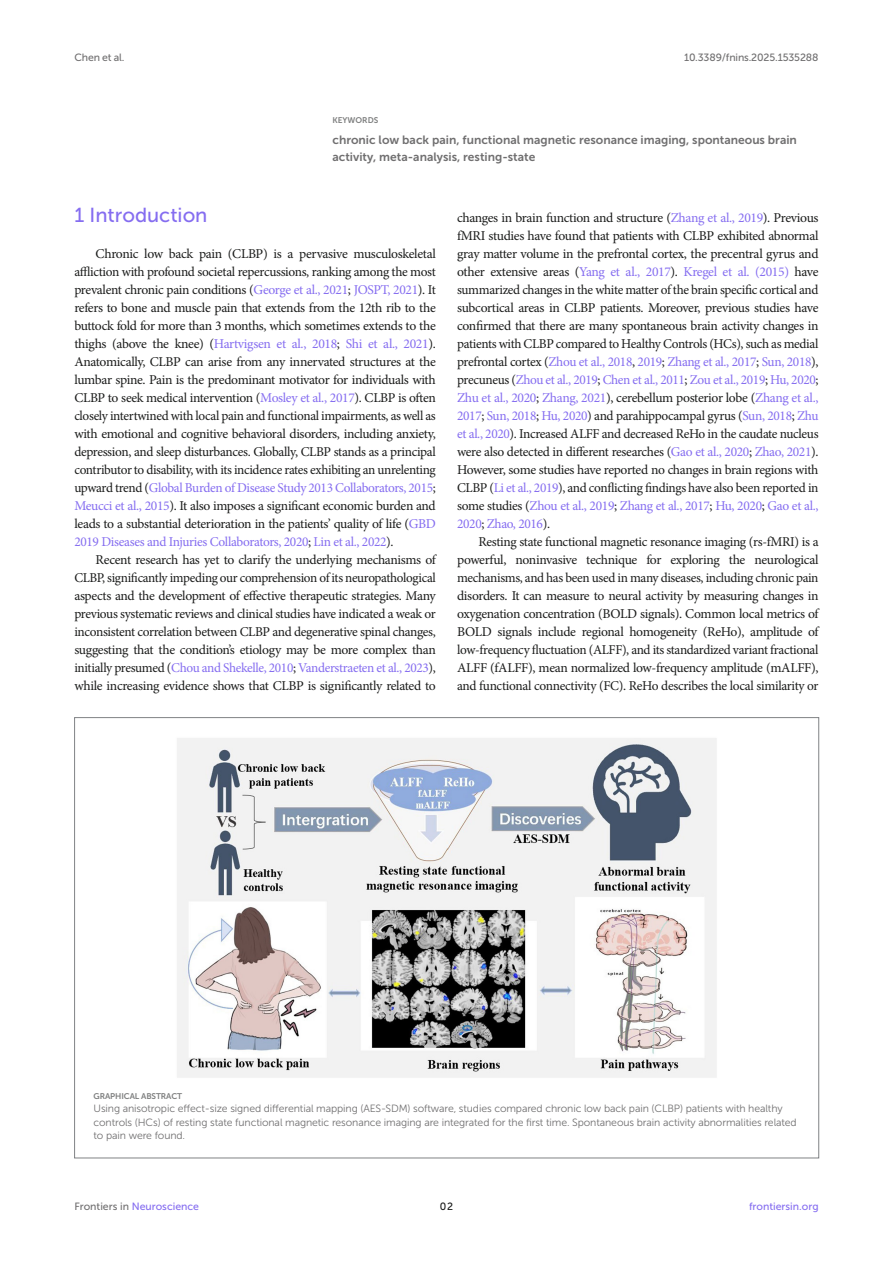
<style>
.page{position:relative;width:893px;height:1263px;background:#fff}
.page>*{position:absolute;margin:0;border:0;box-sizing:border-box;transform-origin:0 0}
.HEAD_1_BKW{font:20.25px "Museo Sans 500";color:#856df0}
.TEXT{font:13.5px/18px "Minion Pro";letter-spacing:-.025em;color:#1b1c1b;text-align:justify}
.INTRO_TEXT{font:13.5px/18px "Minion Pro";letter-spacing:-.025em;color:#1b1c1b;text-align:justify}
.KEYWORD{font:12px/16.5px "Museo Sans 700";color:#706f70}
.FIG_LEG{font:10.5px/13.5px "Museo Sans 300";letter-spacing:-.01em;color:#706f70}
.t1{font:10.5px "Museo Sans 500";color:#856df0}
.t2{font:10.5px "Museo Sans 500";letter-spacing:-.015em;color:#706f70}
.t3{font:10.5px "Museo Sans 500";color:#1b1c1b}
.FIG_HD{font:8.25px "Museo Sans 700";letter-spacing:-.01em;color:#7e7f7f}
.KEYWORD_HD{font:8.25px "Museo Sans 700";color:#7e7f7f}
.s1{color:#856df0}
.s2{color:#706f70}
</style>
<div class="page">
<img style="left:177px;top:738px;width:540px;height:340px">
<p class="t2" style="left:74px;top:51px;width:52px">Chen et al.</p>
<p class="t2" style="left:684px;top:51px;width:136px">10.3389/fnins.2025.1535288</p>
<p class="KEYWORD_HD" style="left:332px;top:116px;width:47px">KEYWORDS</p>
<p class="KEYWORD" style="left:332px;top:132px;width:466px">chronic low back pain, functional magnetic resonance imaging, spontaneous brain activity, meta-analysis, resting-state</p>
<p class="HEAD_1_BKW" style="left:74px;top:204px;width:135px">1 Introduction</p>
<p class="INTRO_TEXT" style="left:74px;top:245px;width:363px;text-indent:21px">Chronic low back pain (CLBP) is a pervasive musculoskeletal affliction with profound societal repercussions, ranking among the most prevalent chronic pain conditions (<span class="s1">George et al., 2021</span>; <span class="s1">JOSPT, 2021</span>). It refers to bone and muscle pain that extends from the 12th rib to the buttock fold for more than 3 months, which sometimes extends to the thighs (above the knee) (<span class="s1">Hartvigsen et al., 2018</span>; <span class="s1">Shi et al., 2021</span>).<br>Anatomically, CLBP can arise from any innervated structures at the lumbar spine. Pain is the predominant motivator for individuals with CLBP to seek medical intervention (<span class="s1">Mosley et al., 2017</span>). CLBP is often closely intertwined with local pain and functional impairments, as well as with emotional and cognitive behavioral disorders, including anxiety, depression, and sleep disturbances. Globally, CLBP stands as a principal contributor to disability, with its incidence rates exhibiting an unrelenting upward trend (<span class="s1">Global Burden of Disease Study 2013 Collaborators, 2015</span>; <span class="s1">Meucci et al., 2015</span>). It also imposes a significant economic burden and leads to a substantial deterioration in the patients’ quality of life (<span class="s1">GBD 2019 Diseases and Injuries Collaborators, 2020</span>; <span class="s1">Lin et al., 2022</span>).</p>
<p class="TEXT" style="left:74px;top:551px;width:363px;text-indent:21px">Recent research has yet to clarify the underlying mechanisms of CLBP, significantly impeding our comprehension of its neuropathological aspects and the development of effective therapeutic strategies. Many previous systematic reviews and clinical studies have indicated a weak or inconsistent correlation between CLBP and degenerative spinal changes, suggesting that the condition’s etiology may be more complex than initially presumed (<span class="s1">Chou and Shekelle, 2010</span>; <span class="s1">Vanderstraeten et al., 2023</span>), while increasing evidence shows that CLBP is significantly related to</p>
<p class="TEXT" style="left:457px;top:209px;width:363px">changes in brain function and structure (<span class="s1">Zhang et al., 2019</span>). Previous fMRI studies have found that patients with CLBP exhibited abnormal gray matter volume in the prefrontal cortex, the precentral gyrus and other extensive areas (<span class="s1">Yang et al., 2017</span>). <span class="s1">Kregel et al. (2015)</span> have summarized changes in the white matter of the brain specific cortical and subcortical areas in CLBP patients. Moreover, previous studies have confirmed that there are many spontaneous brain activity changes in patients with CLBP compared to Healthy Controls (HCs), such as medial prefrontal cortex (<span class="s1">Zhou et al., 2018</span>, <span class="s1">2019</span>; <span class="s1">Zhang et al., 2017</span>; <span class="s1">Sun, 2018</span>), precuneus (<span class="s1">Zhou et al., 2019</span>; <span class="s1">Chen et al., 2011</span>; <span class="s1">Zou et al., 2019</span>; <span class="s1">Hu, 2020</span>; <span class="s1">Zhu et al., 2020</span>; <span class="s1">Zhang, 2021</span>), cerebellum posterior lobe (<span class="s1">Zhang et al., 2017</span>; <span class="s1">Sun, 2018</span>; <span class="s1">Hu, 2020</span>) and parahippocampal gyrus (<span class="s1">Sun, 2018</span>; <span class="s1">Zhu et al., 2020</span>). Increased ALFF and decreased ReHo in the caudate nucleus were also detected in different researches (<span class="s1">Gao et al., 2020</span>; <span class="s1">Zhao, 2021</span>).<br>However, some studies have reported no changes in brain regions with CLBP (<span class="s1">Li et al., 2019</span>), and conflicting findings have also been reported in some studies (<span class="s1">Zhou et al., 2019</span>; <span class="s1">Zhang et al., 2017</span>; <span class="s1">Hu, 2020</span>; <span class="s1">Gao et al., 2020</span>; <span class="s1">Zhao, 2016</span>).</p>
<p class="TEXT" style="left:457px;top:533px;width:363px;text-indent:21px">Resting state functional magnetic resonance imaging (rs-fMRI) is a powerful, noninvasive technique for exploring the neurological mechanisms, and has been used in many diseases, including chronic pain disorders. It can measure to neural activity by measuring changes in oxygenation concentration (BOLD signals). Common local metrics of BOLD signals include regional homogeneity (ReHo), amplitude of low-frequency fluctuation (ALFF), and its standardized variant fractional ALFF (fALFF), mean normalized low-frequency amplitude (mALFF), and functional connectivity (FC). ReHo describes the local similarity or</p>
<p class="FIG_HD" style="left:94px;top:1091px;width:90px">GRAPHICAL ABSTRACT</p>
<p class="FIG_LEG" style="left:94px;top:1102px;width:705px">Using anisotropic effect-size signed differential mapping (AES-SDM) software, studies compared chronic low back pain (CLBP) patients with healthy controls (HCs) of resting state functional magnetic resonance imaging are integrated for the first time. Spontaneous brain activity abnormalities related to pain were found.</p>
<p class="t1" style="left:74px;top:1200px;width:126px"><span class="s2">Frontiers in</span> Neuroscience</p>
<p class="t3" style="left:440px;top:1200px;width:15px">02</p>
<p class="t1" style="left:749px;top:1200px;width:71px">frontiersin.org</p>
</div>
